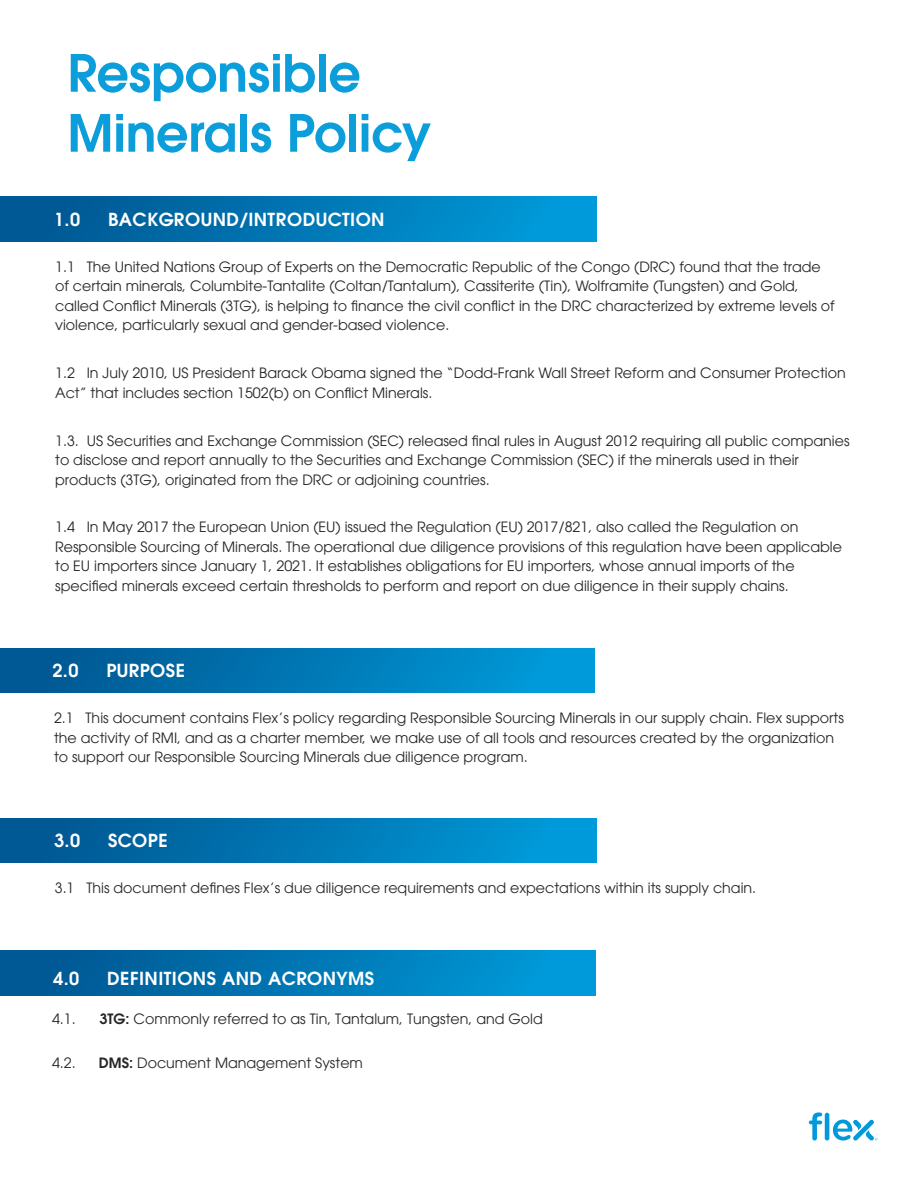
<style>
.page{position:relative;width:918px;height:1188px;background:#fff}
.page>*{position:absolute;margin:0;border:0;box-sizing:border-box;transform-origin:0 0}
.t1{font:600 51px/60px "ITC Avant Garde Pro";letter-spacing:-.005em;color:#0c9eda}
.t2{font:600 18px "ITC Avant Garde Pro";letter-spacing:.025em;color:#fff}
.t3{font:14.25px/19.5px "ITC Avant Garde Pro";color:#262626}
.s1{font-weight:600}
</style>
<div class="page">
<svg style="left:809px;top:1112px;width:13px;height:29px"></svg>
<hr style="left:825px;top:1113px;width:4px;height:28px;background:#009ada;border-radius:2px">
<svg style="left:833px;top:1119px;width:44px;height:22px"></svg>
<div style="left:0;top:197px;width:596px;height:44px;background:linear-gradient(to right,#00528d,#009ddc)"></div>
<div style="left:0;top:648px;width:595px;height:45px;background:linear-gradient(to right,#00538d,#009ddd)"></div>
<div style="left:0;top:818px;width:596px;height:45px;background:linear-gradient(to right,#00528d,#009ddc)"></div>
<div style="left:0;top:951px;width:596px;height:44px;background:linear-gradient(to right,#00528d,#009ddc)"></div>
<h1 class="t1" style="left:68px;top:42px;width:365px">Responsible<br>Minerals Policy</h1>
<p class="t2" style="left:54px;top:207px;width:28px">1.0</p>
<p class="t2" style="left:108px;top:207px;width:278px">BACKGROUND/INTRODUCTION</p>
<p class="t3" style="left:55px;top:256px;width:781px">1.1 The United Nations Group of Experts on the Democratic Republic of the Congo (DRC) found that the trade of certain minerals, Columbite-Tantalite (Coltan/Tantalum), Cassiterite (Tin), Wolframite (Tungsten) and Gold, called Conflict Minerals (3TG), is helping to finance the civil conflict in the DRC characterized by extreme levels of violence, particularly sexual and gender-based violence.</p>
<p class="t3" style="left:55px;top:363px;width:792px">1.2 In July 2010, US President Barack Obama signed the “Dodd-Frank Wall Street Reform and Consumer Protection<br>Act” that includes section 1502(b) on Conflict Minerals.</p>
<p class="t3" style="left:55px;top:430px;width:796px">1.3. US Securities and Exchange Commission (SEC) released final rules in August 2012 requiring all public companies to disclose and report annually to the Securities and Exchange Commission (SEC) if the minerals used in their products (3TG), originated from the DRC or adjoining countries.</p>
<p class="t3" style="left:55px;top:517px;width:788px">1.4 In May 2017 the European Union (EU) issued the Regulation (EU) 2017/821, also called the Regulation on Responsible Sourcing of Minerals. The operational due diligence provisions of this regulation have been applicable to EU importers since January 1, 2021. It establishes obligations for EU importers, whose annual imports of the specified minerals exceed certain thresholds to perform and report on due diligence in their supply chains.</p>
<p class="t2" style="left:52px;top:659px;width:28px">2.0</p>
<p class="t2" style="left:106px;top:659px;width:80px">PURPOSE</p>
<p class="t3" style="left:54px;top:708px;width:791px">2.1 This document contains Flex’s policy regarding Responsible Sourcing Minerals in our supply chain. Flex supports the activity of RMI, and as a charter member, we make use of all tools and resources created by the organization to support our Responsible Sourcing Minerals due diligence program.</p>
<p class="t2" style="left:54px;top:829px;width:28px">3.0</p>
<p class="t2" style="left:108px;top:829px;width:61px">SCOPE</p>
<p class="t3" style="left:55px;top:878px;width:703px">3.1 This document defines Flex’s due diligence requirements and expectations within its supply chain.</p>
<p class="t2" style="left:53px;top:967px;width:28px">4.0</p>
<p class="t2" style="left:107px;top:967px;width:269px">DEFINITIONS AND ACRONYMS</p>
<p class="t3" style="left:52px;top:1009px;width:25px">4.1.</p>
<p class="t3" style="left:100px;top:1009px;width:445px"><span class="s1">3TG:</span> Commonly referred to as Tin, Tantalum, Tungsten, and Gold</p>
<p class="t3" style="left:52px;top:1052px;width:25px">4.2.</p>
<p class="t3" style="left:99px;top:1052px;width:265px"><span class="s1">DMS:</span> Document Management System</p>
</div>
